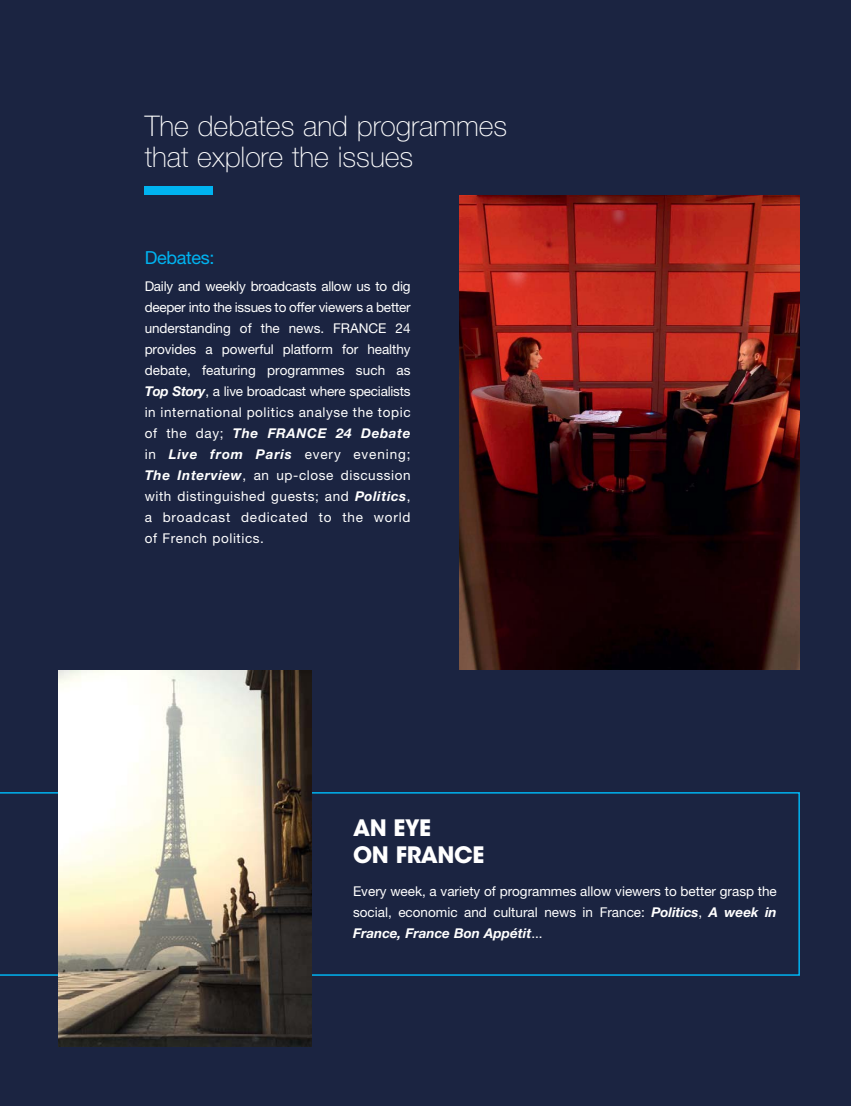
<style>
.page{position:relative;width:851px;height:1106px;background:#fff}
.page>*{position:absolute;margin:0;border:0;box-sizing:border-box;transform-origin:0 0}
.t1{font:100 28.5px/31.5px "Helvetica Neue LT Std";color:#fff}
.t2{font:700 22.5px/27px "ITC Avant Garde Std";letter-spacing:-.02em;color:#fff}
.t3{font:18px "Helvetica Neue LT Std";letter-spacing:-.015em;color:#00b3f0}
.t4{font:13.5px/21px "Helvetica Neue LT Std";letter-spacing:.02em;color:#fff;text-align:justify}
.s1{font-weight:700;font-style:italic}
</style>
<div class="page">
<div style="left:0;top:0;width:850px;height:1105px;background:#1b2441"></div>
<svg style="left:0;top:792px;width:799px;height:183px"></svg>
<img style="left:59px;top:670px;width:253px;height:376px">
<img style="left:459px;top:195px;width:340px;height:475px">
<div style="left:145px;top:186px;width:68px;height:8px;background:#00b3f0"></div>
<h1 class="t1" style="left:145px;top:113px;width:364px">The debates and programmes that explore the issues</h1>
<h3 class="t3" style="left:145px;top:251px;width:71px">Debates:</h3>
<p class="t4" style="left:145px;top:277px;width:267px">Daily and weekly broadcasts allow us to dig deeper into the issues to offer viewers a better understanding of the news. FRANCE 24 provides a powerful platform for healthy debate, featuring programmes such as <span class="s1">Top Story</span>, a live broadcast where specialists in international politics analyse the topic of the day; <span class="s1">The FRANCE 24 Debate </span>in <span class="s1">Live from Paris</span> every evening; <span class="s1">The Interview</span>, an up-close discussion with distinguished guests; and <span class="s1">Politics</span>, a broadcast dedicated to the world of French politics.</p>
<h2 class="t2" style="left:353px;top:815px;width:133px">AN EYE<br>ON FRANCE</h2>
<p class="t4" style="left:353px;top:882px;width:425px">Every week, a variety of programmes allow viewers to better grasp the social, economic and cultural news in France: <span class="s1">Politics</span>, <span class="s1">A week in France, France Bon Appétit</span>...</p>
</div>
